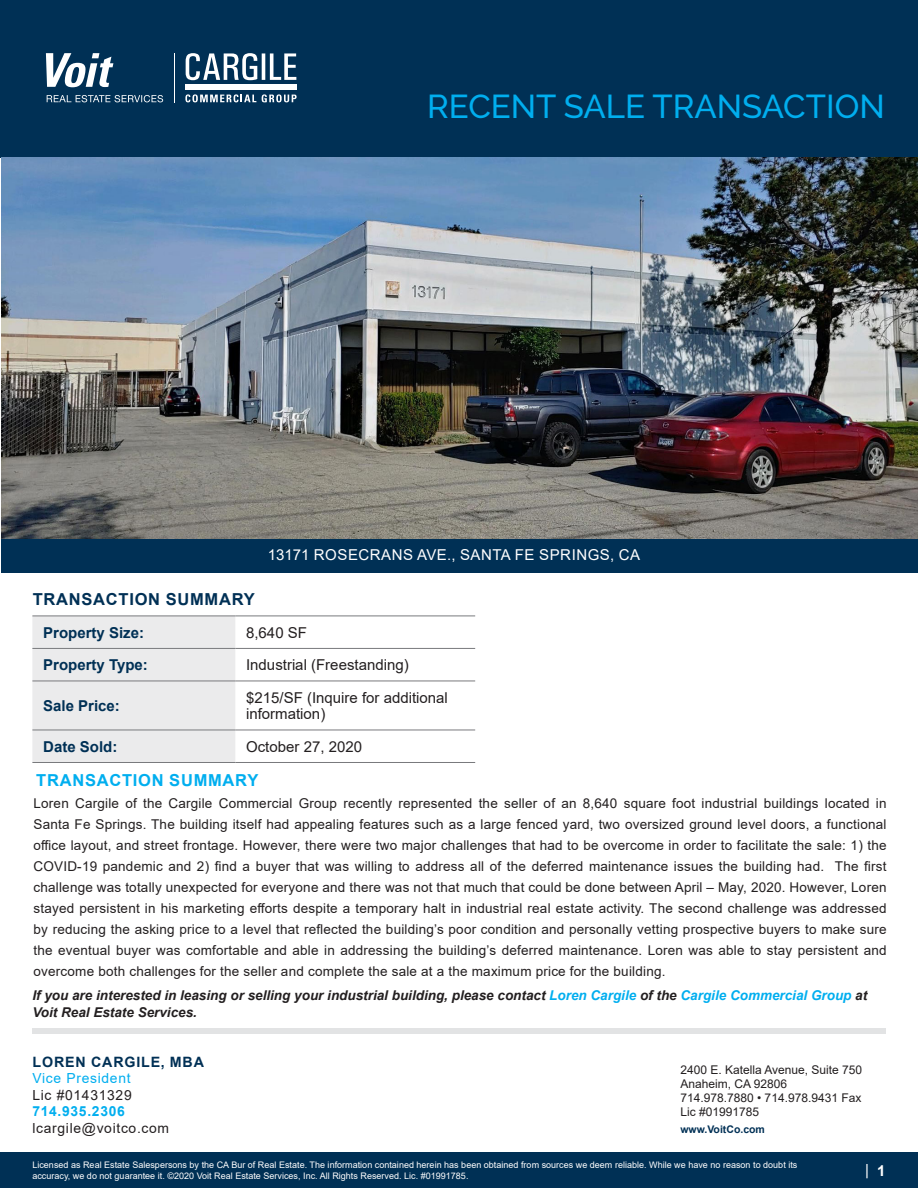
<style>
.page{position:relative;width:918px;height:1188px;background:#fff}
.page>*{position:absolute;margin:0;border:0;box-sizing:border-box;transform-origin:0 0}
.t1{font:500 33px "Raleway";color:#00aeef}
.Chart_heading_left_c{font:700 16.5px "Arial";letter-spacing:.045em;color:#003055}
.Chart_heading_left_c-2{font:700 16.5px "Arial";letter-spacing:.045em;color:#00aeef}
.Chart_copy_left{font:15px/16.5px "Arial";color:#231f20}
.Chart_copy_bold_blue{font:700 15px "Arial";color:#003055}
.For_Sale_or_Lease{font:15px "Arial";letter-spacing:.035em;color:#fff}
.Broker_Name{font:700 14.25px "Arial";letter-spacing:.06em;color:#003055}
.Broker_Info{font:13.8px "Arial";letter-spacing:.05em;color:#231f20}
.Broker_Title{font:13.8px "Arial";letter-spacing:.05em;color:#00aeef}
.Broker_Info-2{font:700 13.8px "Arial";letter-spacing:.05em;color:#00aeef}
.Copy_copy{font:13.5px/21px "Arial";letter-spacing:.015em;color:#231f20;text-align:justify}
.Copy_Copy{font:italic 700 13.5px/16.2px "Arial";color:#231f20}
.t2{font:12px/14.2px "Arial";color:#231f20}
.t3{font:700 10.5px "Arial";color:#003055}
.Disclaimers{font:9px/10.8px "Arial";color:#fff}
.s1{color:#00aeef}
.s2{font-weight:700}
</style>
<div class="page">
<div style="left:0;top:1153px;width:918px;height:35px;background:#003055"></div>
<div style="left:0;top:0;width:918px;height:158px;background:#003055"></div>
<div style="left:1px;top:537px;width:917px;height:35px;background:#003055"></div>
<div style="left:32px;top:1028px;width:854px;height:6px;background:#e2e3e4"></div>
<img style="left:1px;top:158px;width:917px;height:381px">
<svg style="left:47px;top:95px;width:116px;height:7px"></svg>
<svg style="left:46px;top:53px;width:67px;height:34px"></svg>
<hr style="left:174px;top:53px;width:1px;height:50px;background:#fff">
<svg style="left:185px;top:94px;width:71px;height:8px"></svg>
<svg style="left:262px;top:94px;width:35px;height:8px"></svg>
<svg style="left:186px;top:53px;width:110px;height:27px"></svg>
<div style="left:185px;top:84px;width:112px;height:5px;background:#fff"></div>
<div style="left:32px;top:617px;width:203px;height:145px;background:#ebebec"></div>
<hr style="left:32px;top:616px;width:203px;height:1px;background:#797a7d">
<hr style="left:235px;top:616px;width:240px;height:1px;background:#797a7d">
<hr style="left:32px;top:648px;width:203px;height:1px;background:#797a7d">
<hr style="left:235px;top:648px;width:240px;height:1px;background:#797a7d">
<hr style="left:32px;top:681px;width:203px;height:1px;background:#797a7d">
<hr style="left:235px;top:681px;width:240px;height:1px;background:#797a7d">
<hr style="left:32px;top:730px;width:203px;height:1px;background:#797a7d">
<hr style="left:235px;top:730px;width:240px;height:1px;background:#797a7d">
<hr style="left:32px;top:762px;width:203px;height:1px;background:#797a7d">
<hr style="left:235px;top:762px;width:240px;height:1px;background:#797a7d">
<h1 class="t1" style="left:427px;top:87px;width:459px">RECENT SALE TRANSACTION</h1>
<p class="For_Sale_or_Lease" style="left:268px;top:544px;width:374px">13171 ROSECRANS AVE., SANTA FE SPRINGS, CA</p>
<p class="Chart_heading_left_c" style="left:33px;top:588px;width:224px">TRANSACTION SUMMARY</p>
<p class="Chart_copy_bold_blue" style="left:43px;top:622px;width:102px">Property Size:</p>
<p class="Chart_copy_left" style="left:246px;top:624px;width:62px">8,640 SF</p>
<p class="Chart_copy_bold_blue" style="left:43px;top:654px;width:106px">Property Type:</p>
<p class="Chart_copy_left" style="left:246px;top:657px;width:164px">Industrial (Freestanding)</p>
<p class="Chart_copy_bold_blue" style="left:43px;top:695px;width:78px">Sale Price:</p>
<p class="Chart_copy_left" style="left:246px;top:689px;width:203px">$215/SF (Inquire for additional information)</p>
<p class="Chart_copy_bold_blue" style="left:43px;top:736px;width:76px">Date Sold:</p>
<p class="Chart_copy_left" style="left:246px;top:738px;width:117px">October 27, 2020</p>
<p class="Chart_heading_left_c-2" style="left:36px;top:769px;width:224px">TRANSACTION SUMMARY</p>
<p class="Copy_copy" style="left:34px;top:793px;width:855px">Loren Cargile of the Cargile Commercial Group recently represented the seller of an 8,640 square foot industrial buildings located in Santa Fe Springs. The building itself had appealing features such as a large fenced yard, two oversized ground level doors, a functional office layout, and street frontage. However, there were two major challenges that had to be overcome in order to facilitate the sale: 1) the COVID-19 pandemic and 2) find a buyer that was willing to address all of the deferred maintenance issues the building had. The first challenge was totally unexpected for everyone and there was not that much that could be done between April – May, 2020. However, Loren stayed persistent in his marketing efforts despite a temporary halt in industrial real estate activity. The second challenge was addressed by reducing the asking price to a level that reflected the building’s poor condition and personally vetting prospective buyers to make sure the eventual buyer was comfortable and able in addressing the building’s deferred maintenance. Loren was able to stay persistent and overcome both challenges for the seller and complete the sale at a the maximum price for the building.</p>
<p class="Copy_Copy" style="left:32px;top:988px;width:836px">If you are interested in leasing or selling your industrial building, please contact <span class="s1">Loren Cargile</span> of the <span class="s1">Cargile Commercial Group</span> at<br>Voit Real Estate Services.</p>
<p class="Broker_Name" style="left:33px;top:1052px;width:173px">LOREN CARGILE, MBA</p>
<p class="Broker_Title" style="left:32px;top:1069px;width:100px">Vice President</p>
<p class="Broker_Info" style="left:32px;top:1086px;width:101px">Lic #01431329</p>
<p class="Broker_Info-2" style="left:32px;top:1102px;width:94px">714.935.2306</p>
<p class="Broker_Info" style="left:32px;top:1119px;width:138px">lcargile@voitco.com</p>
<p class="t2" style="left:680px;top:1062px;width:183px">2400 E. Katella Avenue, Suite 750<br>Anaheim, CA 92806<br>714.978.7880 • 714.978.9431 Fax<br>Lic #01991785</p>
<p class="t3" style="left:680px;top:1122px;width:86px">www.VoitCo.com</p>
<p class="Disclaimers" style="left:32px;top:1160px;width:767px">Licensed as Real Estate Salespersons by the CA Bur of Real Estate. The information contained herein has been obtained from sources we deem reliable. While we have no reason to doubt its accuracy, we do not guarantee it. ©2020 Voit Real Estate Services, Inc. All Rights Reserved. Lic. #01991785.</p>
<p class="For_Sale_or_Lease" style="left:865px;top:1160px;width:22px">| <span class="s2">1</span></p>
</div>
